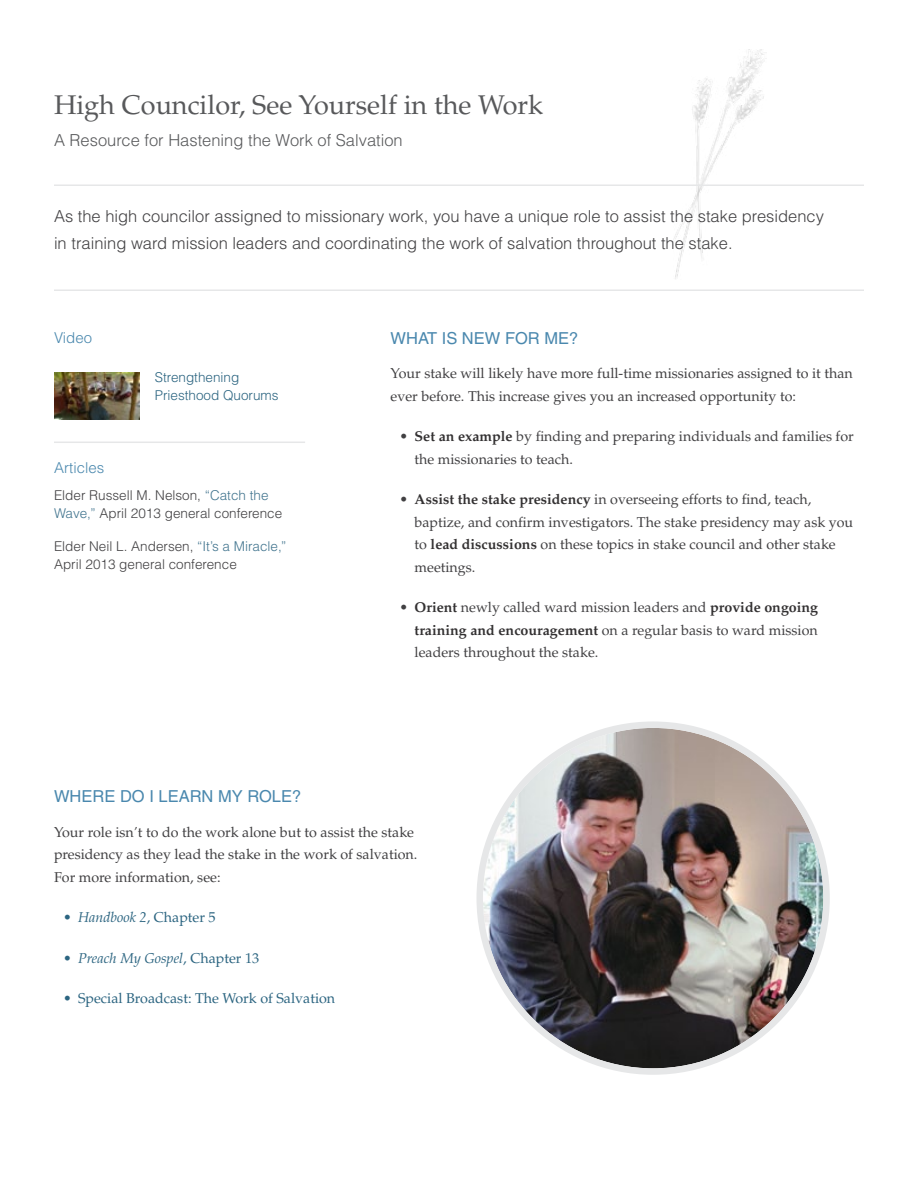
<style>
.page{position:relative;width:918px;height:1188px;background:#fff}
.page>*{position:absolute;margin:0;border:0;box-sizing:border-box;transform-origin:0 0}
.para_DocumentTitle{font:27px "Palatinolds Lat";color:#58595b}
.para_IntroParagraph{font:300 16.5px/27px "Helveticalds Lat";color:#414042}
.para_DocumentSubtitl{font:300 16.5px "Helveticalds Lat";color:#58595b}
.para_SectionTitle{font:16.5px "Helveticalds Lat";color:#4a88ae}
.para_SidebarTitle{font:300 15px "Helveticalds Lat";color:#4a88ae}
.para_bullets{font:14.25px/22.5px "Palatinolds Lat";color:#414042}
.para_ContentParagrap{font:14.25px/22.5px "Palatinolds Lat";color:#414042}
.para_bullets-blue{font:14.25px "Palatinolds Lat";color:#2c6581}
.para_bullets-blue-2{font:italic 14.25px "Palatinolds Lat";color:#2c6581}
.para_SIDEbody{font:300 13.5px/18px "Helveticalds Lat";color:#414042}
.para_SidebarSubtitle{font:300 13.5px/18px "Helveticalds Lat";color:#2c6581}
.s1{color:#41748e}
.s2{font-weight:700;color:#333132}
.s3{font-style:italic}
.s4{font-style:normal}
</style>
<div class="page">
<img style="left:673px;top:50px;width:91px;height:229px">
<hr style="left:54px;top:184px;width:810px;height:2px;background:#e6e7e8">
<hr style="left:54px;top:290px;width:810px;height:1px;background:#e6e7e8">
<hr style="left:54px;top:442px;width:251px;height:1px;background:#e6e7e8">
<img style="left:483px;top:728px;width:340px;height:340px;border-radius:170px">
<img style="left:54px;top:373px;width:85px;height:46px">
<p class="para_DocumentTitle" style="left:54px;top:84px;width:491px">High Councilor, See Yourself in the Work</p>
<p class="para_DocumentSubtitl" style="left:54px;top:127px;width:350px">A Resource for Hastening the Work of Salvation</p>
<p class="para_IntroParagraph" style="left:54px;top:202px;width:772px">As the high councilor assigned to missionary work, you have a unique role to assist the stake presidency in training ward mission leaders and coordinating the work of salvation throughout the stake.</p>
<p class="para_SidebarTitle" style="left:54px;top:326px;width:40px">Video</p>
<p class="para_SidebarSubtitle" style="left:155px;top:368px;width:125px">Strengthening<br>Priesthood Quorums</p>
<p class="para_SidebarTitle" style="left:54px;top:456px;width:52px">Articles</p>
<p class="para_SIDEbody" style="left:54px;top:485px;width:230px">Elder Russell M. Nelson, <span class="s1">“Catch the<br>Wave,”</span> April 2013 general conference</p>
<p class="para_SIDEbody" style="left:54px;top:536px;width:234px">Elder Neil L. Andersen, <span class="s1">“It’s a Miracle,”<br></span>April 2013 general conference</p>
<p class="para_SectionTitle" style="left:391px;top:325px;width:189px">WHAT IS NEW FOR ME?</p>
<p class="para_ContentParagrap" style="left:391px;top:361px;width:464px">Your stake will likely have more full-time missionaries assigned to it than ever before. This increase gives you an increased opportunity to:</p>
<p class="para_bullets" style="left:415px;top:424px;width:441px;text-indent:-15px">• <span class="s2">Set an example</span> by finding and preparing individuals and families for the missionaries to teach.</p>
<p class="para_bullets" style="left:415px;top:487px;width:440px;text-indent:-15px">• <span class="s2">Assist the stake presidency</span> in overseeing efforts to find, teach, baptize, and confirm investigators. The stake presidency may ask you to <span class="s2">lead discussions</span> on these topics in stake council and other stake meetings.</p>
<p class="para_bullets" style="left:415px;top:595px;width:405px;text-align:justify;text-indent:-15px">• <span class="s2">Orient</span> newly called ward mission leaders and <span class="s2">provide ongoing training and encouragement</span> on a regular basis to ward mission leaders throughout the stake.</p>
<p class="para_SectionTitle" style="left:54px;top:783px;width:249px">WHERE DO I LEARN MY ROLE?</p>
<p class="para_ContentParagrap" style="left:54px;top:820px;width:365px">Your role isn’t to do the work alone but to assist the stake presidency as they lead the stake in the work of salvation.<br>For more information, see:</p>
<p class="para_bullets-blue" style="left:63px;top:906px;width:154px">• <span class="s3">Handbook 2</span>, Chapter 5</p>
<p class="para_bullets-blue-2" style="left:63px;top:947px;width:198px"><span class="s4">•</span> Preach My Gospel<span class="s4">, Chapter 13</span></p>
<p class="para_bullets-blue" style="left:63px;top:987px;width:274px">• Special Broadcast: The Work of Salvation</p>
</div>
